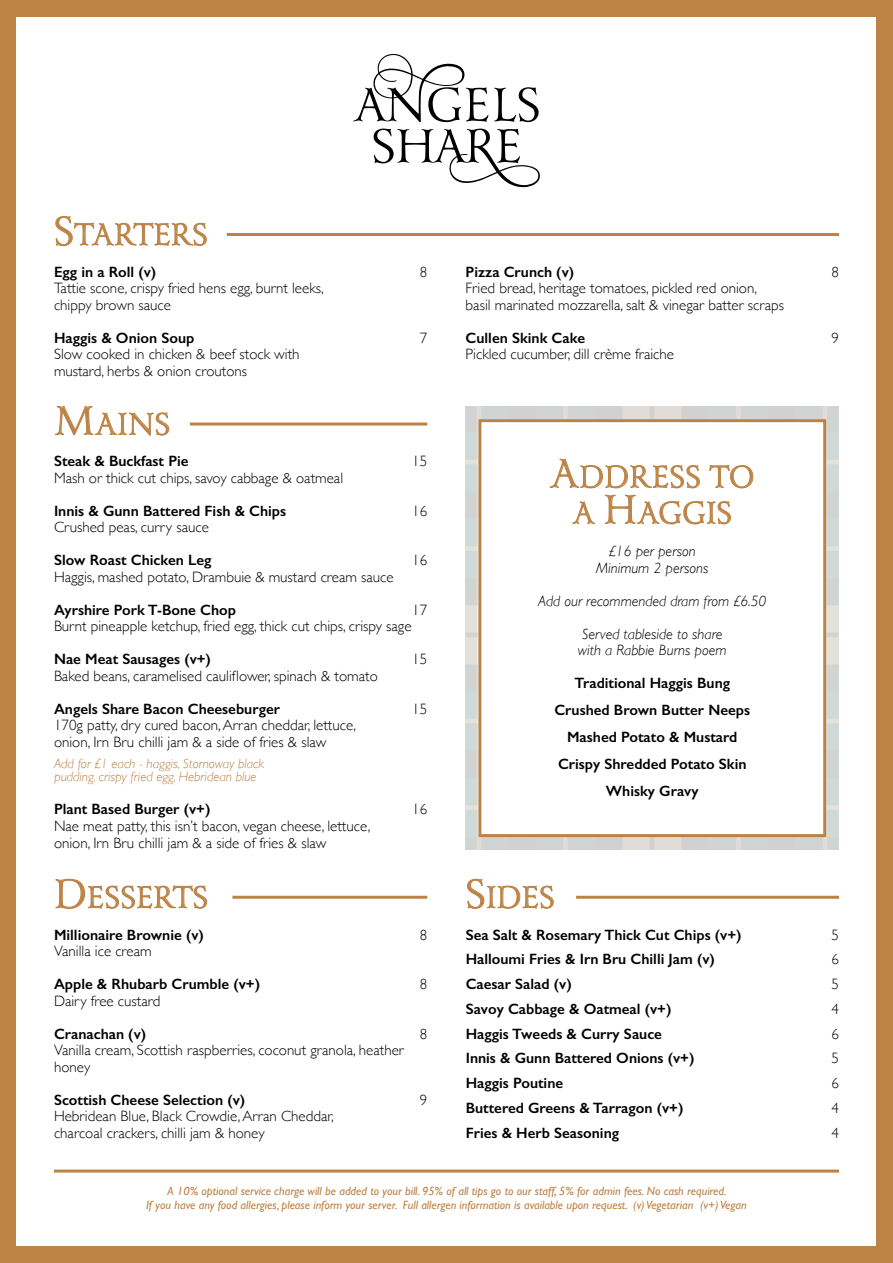
<style>
.page{position:relative;width:893px;height:1263px;background:#bd8346}
.page>*{position:absolute;margin:0;border:0;box-sizing:border-box;transform-origin:0 0}
.t1{font:28.5px/36px "Yana R";color:#bd8346;text-align:center}
.t2{font:300 15px/16.5px "Gill Sans";color:#000}
.t3{font:600 15px/27px "Gill Sans";color:#000;text-align:center}
.t4{font:italic 300 15px/16.5px "Gill Sans";color:#000;text-align:center}
.t5{font:italic 300 13.5px/13.5px "Gill Sans";color:#bd8346}
.t6{font:italic 12px/13.5px "Gill Sans";color:#bd8346;text-align:center}
.s1{font-size:37.5px}
</style>
<div class="page">
<div style="left:17px;top:17px;width:859px;height:1229px;background:#fff"></div>
<img style="left:466px;top:406px;width:373px;height:444px">
<svg style="left:55px;top:216px;width:152px;height:31px"></svg>
<hr style="left:227px;top:233px;width:612px;height:3px;background:#bd8346">
<svg style="left:55px;top:405px;width:115px;height:31px"></svg>
<hr style="left:190px;top:422px;width:237px;height:3px;background:#bd8346">
<svg style="left:55px;top:878px;width:153px;height:31px"></svg>
<hr style="left:232px;top:896px;width:195px;height:3px;background:#bd8346">
<svg style="left:467px;top:878px;width:87px;height:31px"></svg>
<hr style="left:576px;top:896px;width:263px;height:3px;background:#bd8346">
<hr style="left:54px;top:1169px;width:785px;height:3px;background:#bd8346">
<svg style="left:353px;top:54px;width:135px;height:68px"></svg>
<svg style="left:373px;top:128px;width:167px;height:59px"></svg>
<svg style="left:494px;top:87px;width:45px;height:35px"></svg>
<div style="left:478px;top:419px;width:348px;height:418px;background:#fff"></div>
<svg style="left:550px;top:458px;width:204px;height:67px"></svg>
<div style="left:478px;top:419px;width:348px;height:418px;border:3px solid #bd8346"></div>
<h1 class="t1" style="left:54px;top:218px;width:152px"><span class="s1">S</span>TARTERS</h1>
<p class="t3" style="left:54px;top:258px;width:104px">Egg in a Roll (v)</p>
<p class="t2" style="left:420px;top:263px;width:9px">8</p>
<p class="t2" style="left:54px;top:280px;width:271px">Tattie scone, crispy fried hens egg, burnt leeks, chippy brown sauce</p>
<p class="t3" style="left:54px;top:324px;width:142px">Haggis &amp; Onion Soup</p>
<p class="t2" style="left:420px;top:329px;width:9px">7</p>
<p class="t2" style="left:54px;top:346px;width:247px">Slow cooked in chicken &amp; beef stock with mustard, herbs &amp; onion croutons</p>
<h1 class="t1" style="left:54px;top:407px;width:115px"><span class="s1">M</span>AINS</h1>
<p class="t3" style="left:54px;top:448px;width:136px">Steak &amp; Buckfast Pie</p>
<p class="t2" style="left:412px;top:453px;width:16px">15</p>
<p class="t2" style="left:54px;top:469px;width:291px">Mash or thick cut chips, savoy cabbage &amp; oatmeal</p>
<p class="t3" style="left:54px;top:497px;width:234px">Innis &amp; Gunn Battered Fish &amp; Chips</p>
<p class="t2" style="left:412px;top:502px;width:16px">16</p>
<p class="t2" style="left:54px;top:519px;width:156px">Crushed peas, curry sauce</p>
<p class="t3" style="left:54px;top:547px;width:159px">Slow Roast Chicken Leg</p>
<p class="t2" style="left:412px;top:552px;width:16px">16</p>
<p class="t2" style="left:54px;top:568px;width:341px">Haggis, mashed potato, Drambuie &amp; mustard cream sauce</p>
<p class="t3" style="left:54px;top:596px;width:183px">Ayrshire Pork T-Bone Chop</p>
<p class="t2" style="left:412px;top:601px;width:16px">17</p>
<p class="t2" style="left:54px;top:618px;width:359px">Burnt pineapple ketchup, fried egg, thick cut chips, crispy sage</p>
<p class="t3" style="left:54px;top:646px;width:159px">Nae Meat Sausages (v+)</p>
<p class="t2" style="left:412px;top:651px;width:16px">15</p>
<p class="t2" style="left:54px;top:667px;width:325px">Baked beans, caramelised cauliflower, spinach &amp; tomato</p>
<p class="t3" style="left:54px;top:695px;width:228px">Angels Share Bacon Cheeseburger</p>
<p class="t2" style="left:412px;top:700px;width:16px">15</p>
<p class="t2" style="left:54px;top:717px;width:304px">170g patty, dry cured bacon, Arran cheddar, lettuce, onion, Irn Bru chilli jam &amp; a side of fries &amp; slaw</p>
<p class="t5" style="left:54px;top:757px;width:212px">Add for £1 each - haggis, Stornoway black pudding, crispy fried egg, Hebridean blue</p>
<p class="t3" style="left:54px;top:796px;width:158px">Plant Based Burger (v+)</p>
<p class="t2" style="left:412px;top:801px;width:16px">16</p>
<p class="t2" style="left:54px;top:817px;width:318px">Nae meat patty, this isn’t bacon, vegan cheese, lettuce, onion, Irn Bru chilli jam &amp; a side of fries &amp; slaw</p>
<h1 class="t1" style="left:54px;top:880px;width:153px"><span class="s1">D</span>ESSERTS</h1>
<p class="t3" style="left:54px;top:921px;width:151px">Millionaire Brownie (v)</p>
<p class="t2" style="left:420px;top:926px;width:9px">8</p>
<p class="t2" style="left:54px;top:942px;width:99px">Vanilla ice cream</p>
<p class="t3" style="left:54px;top:970px;width:208px">Apple &amp; Rhubarb Crumble (v+)</p>
<p class="t2" style="left:420px;top:975px;width:9px">8</p>
<p class="t2" style="left:54px;top:992px;width:108px">Dairy free custard</p>
<p class="t3" style="left:54px;top:1020px;width:94px">Cranachan (v)</p>
<p class="t2" style="left:420px;top:1025px;width:9px">8</p>
<p class="t2" style="left:54px;top:1041px;width:351px">Vanilla cream, Scottish raspberries, coconut granola, heather honey</p>
<p class="t3" style="left:54px;top:1086px;width:193px">Scottish Cheese Selection (v)</p>
<p class="t2" style="left:420px;top:1091px;width:9px">9</p>
<p class="t2" style="left:54px;top:1107px;width:281px">Hebridean Blue, Black Crowdie, Arran Cheddar, charcoal crackers, chilli jam &amp; honey</p>
<p class="t3" style="left:466px;top:258px;width:110px">Pizza Crunch (v)</p>
<p class="t2" style="left:831px;top:263px;width:9px">8</p>
<p class="t2" style="left:466px;top:280px;width:320px">Fried bread, heritage tomatoes, pickled red onion, basil marinated mozzarella, salt &amp; vinegar batter scraps</p>
<p class="t3" style="left:466px;top:324px;width:121px">Cullen Skink Cake</p>
<p class="t2" style="left:831px;top:329px;width:9px">9</p>
<p class="t2" style="left:466px;top:346px;width:210px">Pickled cucumber, dill crème fraiche</p>
<h1 class="t1" style="left:550px;top:460px;width:206px"><span class="s1">A</span>DD RESS TO<br>A <span class="s1">H</span>AGGIS</h1>
<p class="t4" style="left:596px;top:543px;width:114px">£16 per person<br>Minimum 2 persons</p>
<p class="t4" style="left:538px;top:593px;width:230px">Add our recommended dram from £6.50</p>
<p class="t4" style="left:578px;top:626px;width:150px;text-align:left">Served tableside to share with a Rabbie Burns poem</p>
<p class="t3" style="left:554px;top:670px;width:197px">Traditional Haggis Bung<br>Crushed Brown Butter Neeps<br>Mashed Potato &amp; Mustard<br>Crispy Shredded Potato Skin<br>Whisky Gravy</p>
<h1 class="t1" style="left:466px;top:880px;width:88px"><span class="s1">S</span>IDES</h1>
<p class="t3" style="left:466px;top:921px;width:277px">Sea Salt &amp; Rosemary Thick Cut Chips (v+)</p>
<p class="t2" style="left:831px;top:926px;width:9px">5</p>
<p class="t3" style="left:466px;top:946px;width:251px">Halloumi Fries &amp; Irn Bru Chilli Jam (v)</p>
<p class="t2" style="left:831px;top:950px;width:9px">6</p>
<p class="t3" style="left:466px;top:970px;width:108px">Caesar Salad (v)</p>
<p class="t2" style="left:831px;top:975px;width:9px">5</p>
<p class="t3" style="left:466px;top:995px;width:207px">Savoy Cabbage &amp; Oatmeal (v+)</p>
<p class="t2" style="left:831px;top:1000px;width:9px">4</p>
<p class="t3" style="left:466px;top:1020px;width:198px">Haggis Tweeds &amp; Curry Sauce</p>
<p class="t2" style="left:831px;top:1025px;width:9px">6</p>
<p class="t3" style="left:466px;top:1045px;width:230px">Innis &amp; Gunn Battered Onions (v+)</p>
<p class="t2" style="left:831px;top:1049px;width:9px">5</p>
<p class="t3" style="left:466px;top:1069px;width:99px">Haggis Poutine</p>
<p class="t2" style="left:831px;top:1074px;width:9px">6</p>
<p class="t3" style="left:466px;top:1094px;width:219px">Buttered Greens &amp; Tarragon (v+)</p>
<p class="t2" style="left:831px;top:1099px;width:9px">4</p>
<p class="t3" style="left:466px;top:1119px;width:155px">Fries &amp; Herb Seasoning</p>
<p class="t2" style="left:831px;top:1124px;width:9px">4</p>
<p class="t6" style="left:146px;top:1185px;width:602px">A 10% optional service charge will be added to your bill. 95% of all tips go to our staff, 5% for admin fees. No cash required.<br>If you have any food allergies, please inform your server. Full allergen information is available upon request. (v) Vegetarian (v+) Vegan</p>
</div>
